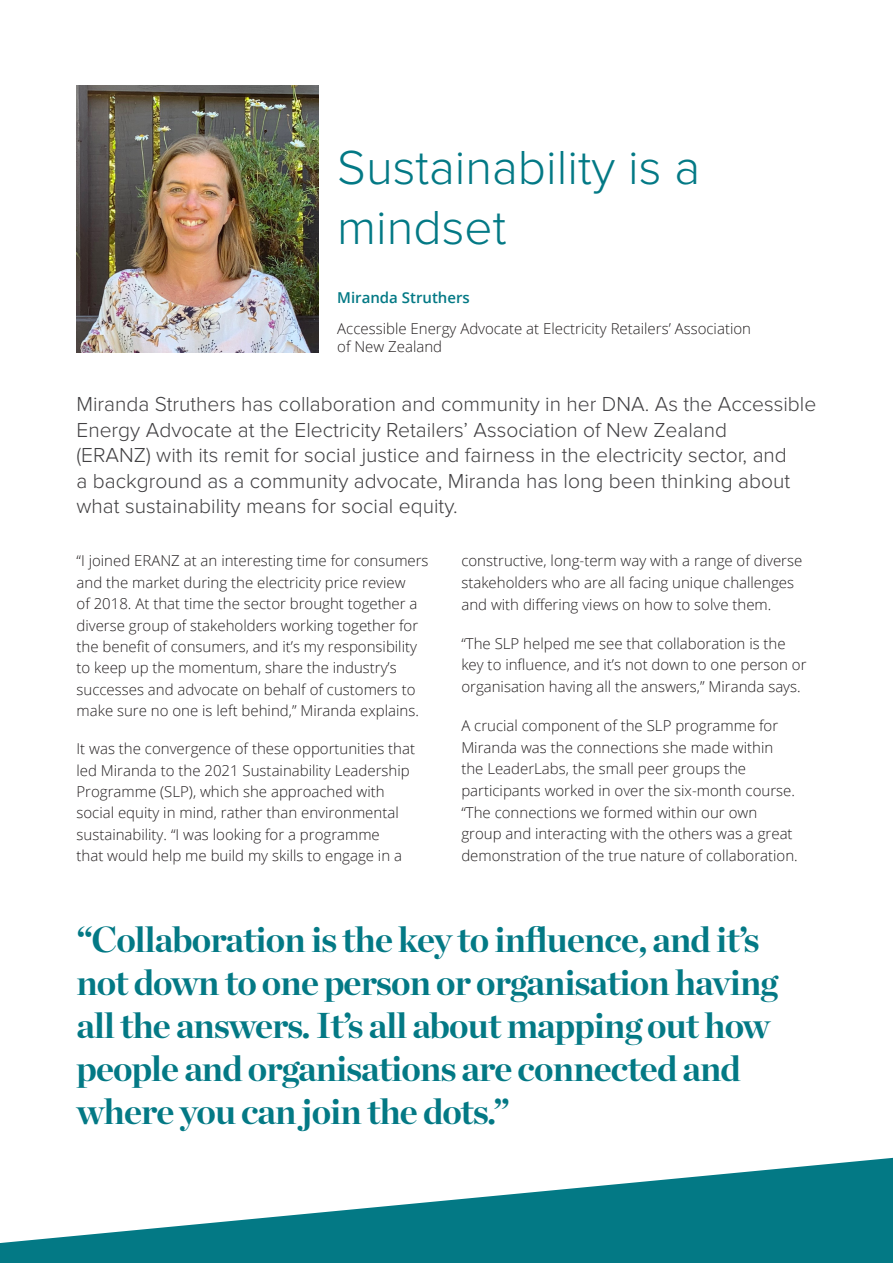
<style>
.page{position:relative;width:893px;height:1263px;background:#fff}
.page>*{position:absolute;margin:0;border:0;box-sizing:border-box;transform-origin:0 0}
.Heading_1{font:300 49.5px/59.4px "Proxima Nova";color:#037985}
.Pullout{font:700 36px/43.2px "Chronicle Display";letter-spacing:-.025em;color:#037985}
.Proxima_lt_14pt{font:300 21px/25.5px "Proxima Nova";color:#414042}
.body_open_sans{font:300 15px/21.3px "Open Sans";color:#231f20}
.body_open_sans-2{font:600 15px "Open Sans";color:#037985}
</style>
<div class="page">
<svg style="left:0;top:1158px;width:893px;height:105px;fill:#037985"></svg>
<img style="left:77px;top:85px;width:242px;height:268px">
<p class="Heading_1" style="left:337px;top:139px;width:364px">Sustainability is a mindset</p>
<p class="body_open_sans-2" style="left:337px;top:288px;width:134px">Miranda Struthers</p>
<p class="body_open_sans" style="left:337px;top:319px;width:415px;line-height:18px">Accessible Energy Advocate at Electricity Retailers’ Association of New Zealand</p>
<p class="Proxima_lt_14pt" style="left:77px;top:392px;width:741px">Miranda Struthers has collaboration and community in her DNA. As the Accessible Energy Advocate at the Electricity Retailers’ Association of New Zealand<br>(ERANZ) with its remit for social justice and fairness in the electricity sector, and<br>a background as a community advocate, Miranda has long been thinking about what sustainability means for social equity.</p>
<p class="body_open_sans" style="left:77px;top:550px;width:354px">“I joined ERANZ at an interesting time for consumers and the market during the electricity price review<br>of 2018. At that time the sector brought together a diverse group of stakeholders working together for the benefit of consumers, and it’s my responsibility to keep up the momentum, share the industry’s successes and advocate on behalf of customers to make sure no one is left behind,” Miranda explains.</p>
<p class="body_open_sans" style="left:77px;top:738px;width:340px">It was the convergence of these opportunities that led Miranda to the 2021 Sustainability Leadership Programme (SLP), which she approached with social equity in mind, rather than environmental sustainability. “I was looking for a programme<br>that would help me build my skills to engage in a</p>
<p class="body_open_sans" style="left:461px;top:550px;width:342px;line-height:21.8px">constructive, long-term way with a range of diverse stakeholders who are all facing unique challenges and with differing views on how to solve them.</p>
<p class="body_open_sans" style="left:461px;top:632px;width:347px;line-height:21.8px">“The SLP helped me see that collaboration is the key to influence, and it’s not down to one person or organisation having all the answers,” Miranda says.</p>
<p class="body_open_sans" style="left:461px;top:714px;width:338px;line-height:21.8px">A crucial component of the SLP programme for Miranda was the connections she made within the LeaderLabs, the small peer groups the participants worked in over the six-month course. “The connections we formed within our own group and interacting with the others was a great demonstration of the true nature of collaboration.</p>
<p class="Pullout" style="left:77px;top:915px;width:703px">“Collaboration is the key to influence, and it’s not down to one person or organisation having all the answers. It’s all about mapping out how people and organisations are connected and where you can join the dots.”</p>
</div>
